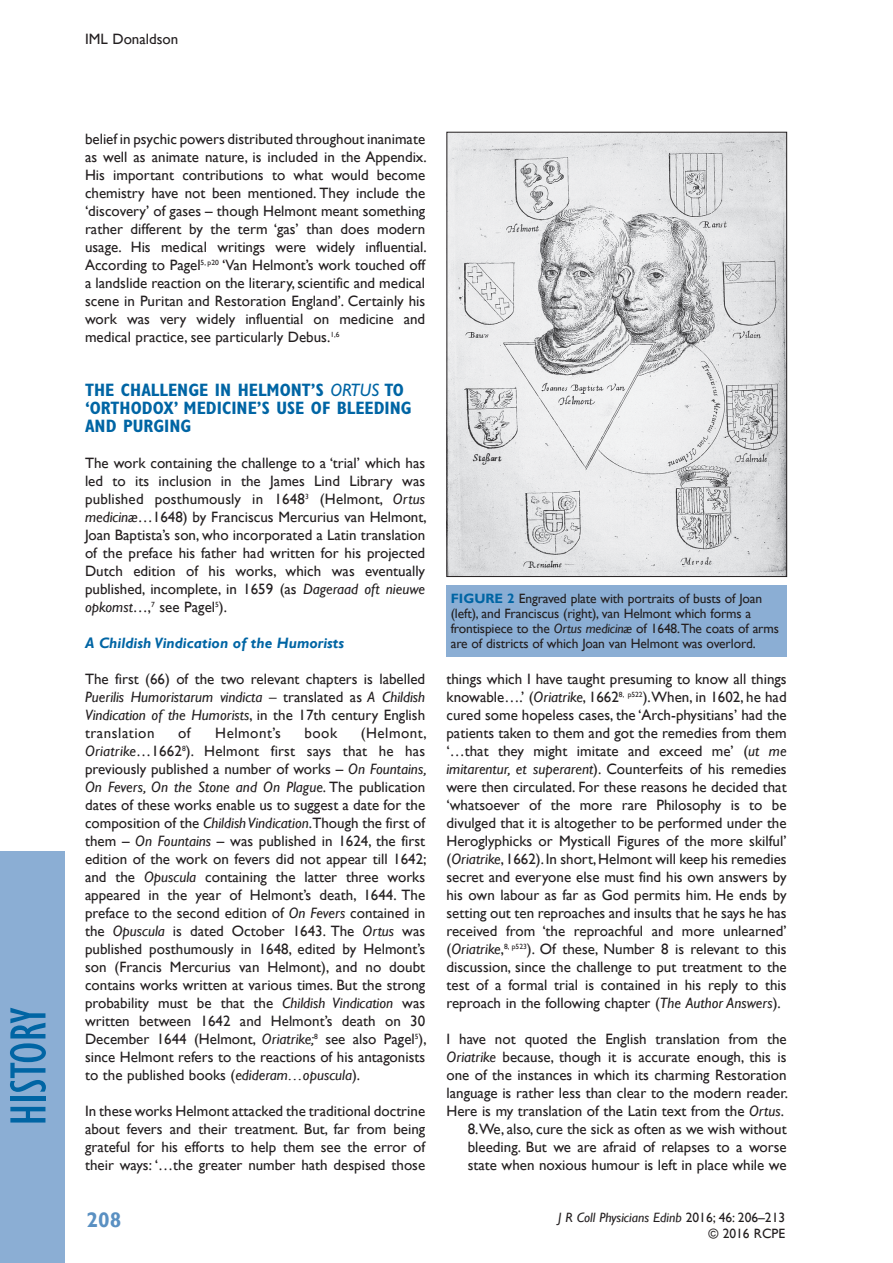
<style>
.page{position:relative;width:893px;height:1263px;background:#fff}
.page>*{position:absolute;margin:0;border:0;box-sizing:border-box;transform-origin:0 0}
.t1{font:condensed 52.5px "Gill Sans";color:#0065a4}
.t2{font:700 21px "Gill Sans";color:#5a90c2}
.t3{font:700 condensed 18px/18px "Gill Sans";color:#0065a4}
.t4{font:15px/18px "Gill Sans";color:#231f20;text-align:justify}
.t5{font:italic 700 15px "Gill Sans";color:#0065a4}
.t6{font:15px "Gill Sans";letter-spacing:.035em;color:#231f20}
.t7{font:13.5px/15px "Gill Sans";letter-spacing:-.01em;color:#231f20}
.s1{font-weight:400;font-style:italic;font-stretch:normal}
.s2{font-style:italic}
.s3{font-weight:700;color:#0065a4}
</style>
<div class="page">
<div style="left:0;top:851px;width:65px;height:412px;background:#8baed4"></div>
<img style="left:448px;top:134px;width:337px;height:441px">
<div style="left:446px;top:132px;width:341px;height:445px;border:1px solid #231f20"></div>
<div style="left:446px;top:585px;width:341px;height:72px;background:#8baed4"></div>
<h1 class="t1" style="left:-3px;top:1126px;width:120px;rotate:-90deg">history</h1>
<p class="t4" style="left:85px;top:31px;width:95px">IML Donaldson</p>
<p class="t4" style="left:85px;top:130px;width:343px">belief in psychic powers distributed throughout inanimate as well as animate nature, is included in the Appendix.<br>His important contributions to what would become chemistry have not been mentioned. They include the ‘discovery’ of gases – though Helmont meant something rather different by the term ‘gas’ than does modern usage. His medical writings were widely influential.<br>According to Pagel<sup>5,</sup> <sup>p20</sup> ‘Van Helmont’s work touched off a landslide reaction on the literary, scientific and medical scene in Puritan and Restoration England’. Certainly his work was very widely influential on medicine and medical practice, see particularly Debus.<sup>1,6</sup></p>
<p class="t3" style="left:85px;top:381px;width:328px">THE CHALLENGE IN HELMONT’S <span class="s1">ORTUS</span> TO ‘ORTHODOX’ MEDICINE’S USE OF BLEEDING<br>AND PURGING</p>
<p class="t4" style="left:85px;top:454px;width:343px">The work containing the challenge to a ‘trial’ which has led to its inclusion in the James Lind Library was published posthumously in 1648<sup>3</sup> (Helmont, <span class="s2">Ortus medicinæ</span>…1648) by Franciscus Mercurius van Helmont, Joan Baptista’s son, who incorporated a Latin translation of the preface his father had written for his projected Dutch edition of his works, which was eventually published, incomplete, in 1659 (as <span class="s2">Dageraad oft nieuwe opkomst</span>…,<sup>7</sup> see Pagel<sup>5</sup>).</p>
<p class="t5" style="left:85px;top:634px;width:260px">A Childish Vindication of the Humorists</p>
<p class="t4" style="left:85px;top:670px;width:342px">The first (66) of the two relevant chapters is labelled <span class="s2">Puerilis Humoristarum vindicta –</span> translated as <span class="s2">A Childish Vindication of the Humorists</span>, in the 17th century English translation</p>
<p class="t4" style="left:85px;top:724px;width:343px;text-indent:276px">(Helmont, <span class="s2">Oriatrike</span>…1662<sup>8</sup>). Helmont first says that he has previously published a number of works – <span class="s2">On Fountains, On Fevers, On the Stone and On Plague</span>. The publication dates of these works enable us to suggest a date for the composition of the <span class="s2">Childish Vindication</span>.Though the first of them – <span class="s2">On Fountains</span> – was published in 1624, the first edition of the work on fevers did not appear till 1642; and the <span class="s2">Opuscula</span> containing the latter three works appeared in the year of Helmont’s death, 1644. The preface to the second edition of <span class="s2">On Fevers</span> contained in the <span class="s2">Opuscula</span> is dated October 1643. The <span class="s2">Ortus</span> was published posthumously in 1648, edited by Helmont’s son (Francis Mercurius van Helmont), and no doubt contains works written at various times. But the strong probability must be that the <span class="s2">Childish Vindication</span> was written between 1642 and Helmont’s death on 30<br>December 1644 (Helmont, <span class="s2">Oriatrike;</span><sup>8</sup> see also Pagel<sup>5</sup>), since Helmont refers to the reactions of his antagonists to the published books (<span class="s2">edideram…opuscula</span>).</p>
<p class="t4" style="left:85px;top:1102px;width:342px">In these works Helmont attacked the traditional doctrine about fevers and their treatment. But, far from being grateful for his efforts to help them see the error of their ways: ‘…the greater number hath despised those</p>
<p class="t4" style="left:178px;top:724px;width:14px">of</p>
<p class="t6" style="left:215px;top:724px;width:67px">Helmont’s</p>
<p class="t4" style="left:304px;top:724px;width:34px">book</p>
<h2 class="t2" style="left:87px;top:1207px;width:36px">208</h2>
<p class="t7" style="left:451px;top:591px;width:330px"><span class="s3">FIGURE 2</span> Engraved plate with portraits of busts of Joan (left), and Franciscus (right), van Helmont which forms a frontispiece to the <span class="s2">Ortus medicinæ</span> of 1648. The coats of arms are of districts of which Joan van Helmont was overlord.</p>
<p class="t4" style="left:446px;top:670px;width:342px">things which I have taught presuming to know all things knowable….’ (<span class="s2">Oriatrike</span>, 1662<sup>8,</sup> <sup>p522</sup>).When, in 1602, he had cured some hopeless cases, the ‘Arch-physitians’ had the patients taken to them and got the remedies from them ‘…that they might imitate and exceed me’ (<span class="s2">ut me imitarentur, et superarent</span>). Counterfeits of his remedies were then circulated. For these reasons he decided that ‘whatsoever of the more rare Philosophy is to be divulged that it is altogether to be performed under the Heroglyphicks or Mysticall Figures of the more skilful’ (<span class="s2">Oriatrike</span>, 1662). In short, Helmont will keep his remedies secret and everyone else must find his own answers by his own labour as far as God permits him. He ends by setting out ten reproaches and insults that he says he has received from ‘the reproachful and more unlearned’ (<span class="s2">Oriatrike</span>,<sup>8,</sup> <sup>p523</sup>). Of these, Number 8 is relevant to this discussion, since the challenge to put treatment to the test of a formal trial is contained in his reply to this reproach in the following chapter (<span class="s2">The Author Answers</span>).</p>
<p class="t4" style="left:446px;top:1030px;width:343px;text-align:right">I have not quoted the English translation from the <span class="s2">Oriatrike</span> because, though it is accurate enough, this is one of the instances in which its charming Restoration language is rather less than clear to the modern reader.<br>Here is my translation of the Latin text from the <span class="s2">Ortus</span>.<br>8.We, also, cure the sick as often as we wish without bleeding. But we are afraid of relapses to a worse state when noxious humour is left in place while we</p>
<p class="t7" style="left:558px;top:1210px;width:229px;line-height:15.9px;text-align:right"><span class="s2">J R Coll Physicians Edinb</span> 2016; 46: 206–213 © 2016 RCPE</p>
</div>
